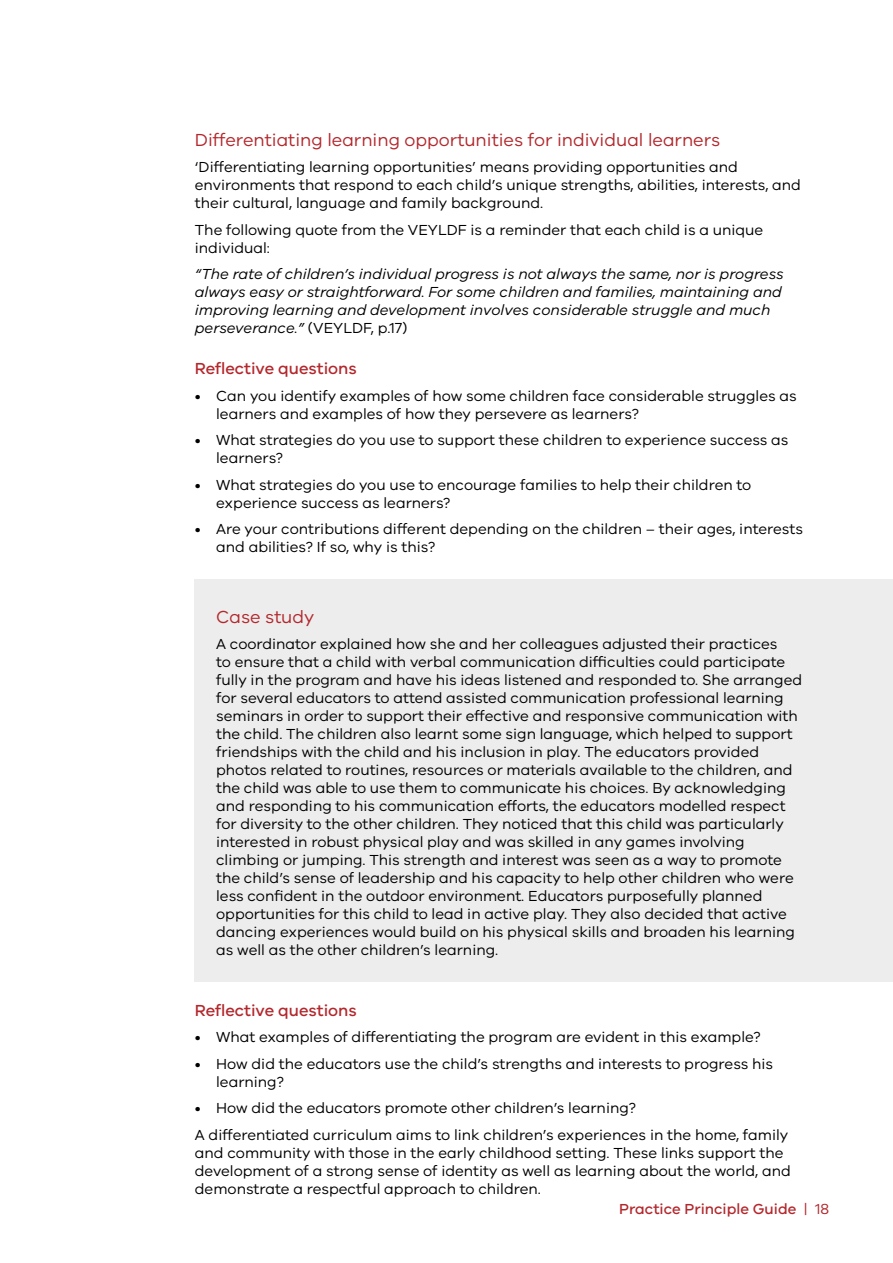
<style>
.page{position:relative;width:893px;height:1263px;background:#fff}
.page>*{position:absolute;margin:0;border:0;box-sizing:border-box;transform-origin:0 0}
.t1{font:18px "VIC";color:#b3282d}
.t2{font:500 16.5px "VIC";color:#b3282d}
.t3{font:15px/18px "VIC";color:#000}
.t4{font:italic 15px/18px "VIC";color:#000}
.t5{font:500 15px "VIC";color:#b3282d}
.s1{font-style:normal}
.s2{font-weight:400}
</style>
<div class="page">
<div style="left:195px;top:579px;width:698px;height:402px;background:#ededed"></div>
<p class="t1" style="left:195px;top:129px;width:527px">Differentiating learning opportunities for individual learners</p>
<p class="t3" style="left:195px;top:158px;width:608px">‘Differentiating learning opportunities’ means providing opportunities and environments that respond to each child’s unique strengths, abilities, interests, and their cultural, language and family background.</p>
<p class="t3" style="left:195px;top:220px;width:570px">The following quote from the VEYLDF is a reminder that each child is a unique individual:</p>
<p class="t4" style="left:195px;top:265px;width:590px">“The rate of children’s individual progress is not always the same, nor is progress always easy or straightforward. For some children and families, maintaining and improving learning and development involves considerable struggle and much perseverance.” <span class="s1">(VEYLDF, p.17)</span></p>
<p class="t2" style="left:195px;top:359px;width:163px">Reflective questions</p>
<p class="t3" style="left:216px;top:386px;width:582px;text-indent:-21px">• Can you identify examples of how some children face considerable struggles as learners and examples of how they persevere as learners?</p>
<p class="t3" style="left:216px;top:431px;width:574px;text-indent:-21px">• What strategies do you use to support these children to experience success as learners?</p>
<p class="t3" style="left:216px;top:475px;width:537px;text-indent:-21px">• What strategies do you use to encourage families to help their children to experience success as learners?</p>
<p class="t3" style="left:216px;top:520px;width:588px;text-indent:-21px">• Are your contributions different depending on the children – their ages, interests and abilities? If so, why is this?</p>
<p class="t1" style="left:216px;top:606px;width:100px">Case study</p>
<p class="t3" style="left:216px;top:635px;width:587px">A coordinator explained how she and her colleagues adjusted their practices<br>to ensure that a child with verbal communication difficulties could participate fully in the program and have his ideas listened and responded to. She arranged for several educators to attend assisted communication professional learning seminars in order to support their effective and responsive communication with the child. The children also learnt some sign language, which helped to support friendships with the child and his inclusion in play. The educators provided photos related to routines, resources or materials available to the children, and the child was able to use them to communicate his choices. By acknowledging and responding to his communication efforts, the educators modelled respect for diversity to the other children. They noticed that this child was particularly interested in robust physical play and was skilled in any games involving climbing or jumping. This strength and interest was seen as a way to promote the child’s sense of leadership and his capacity to help other children who were less confident in the outdoor environment. Educators purposefully planned opportunities for this child to lead in active play. They also decided that active dancing experiences would build on his physical skills and broaden his learning as well as the other children’s learning.</p>
<p class="t2" style="left:195px;top:1000px;width:163px">Reflective questions</p>
<p class="t3" style="left:195px;top:1028px;width:567px">• What examples of differentiating the program are evident in this example?</p>
<p class="t3" style="left:216px;top:1054px;width:558px;text-indent:-21px">• How did the educators use the child’s strengths and interests to progress his learning?</p>
<p class="t3" style="left:195px;top:1094px;width:595px;line-height:26.5px">• How did the educators promote other children’s learning?<br>A differentiated curriculum aims to link children’s experiences in the home, family</p>
<p class="t3" style="left:195px;top:1143px;width:597px">and community with those in the early childhood setting. These links support the development of a strong sense of identity as well as learning about the world, and demonstrate a respectful approach to children.</p>
<p class="t5" style="left:619px;top:1200px;width:212px">Practice Principle Guide <span class="s2">| 18</span></p>
</div>
